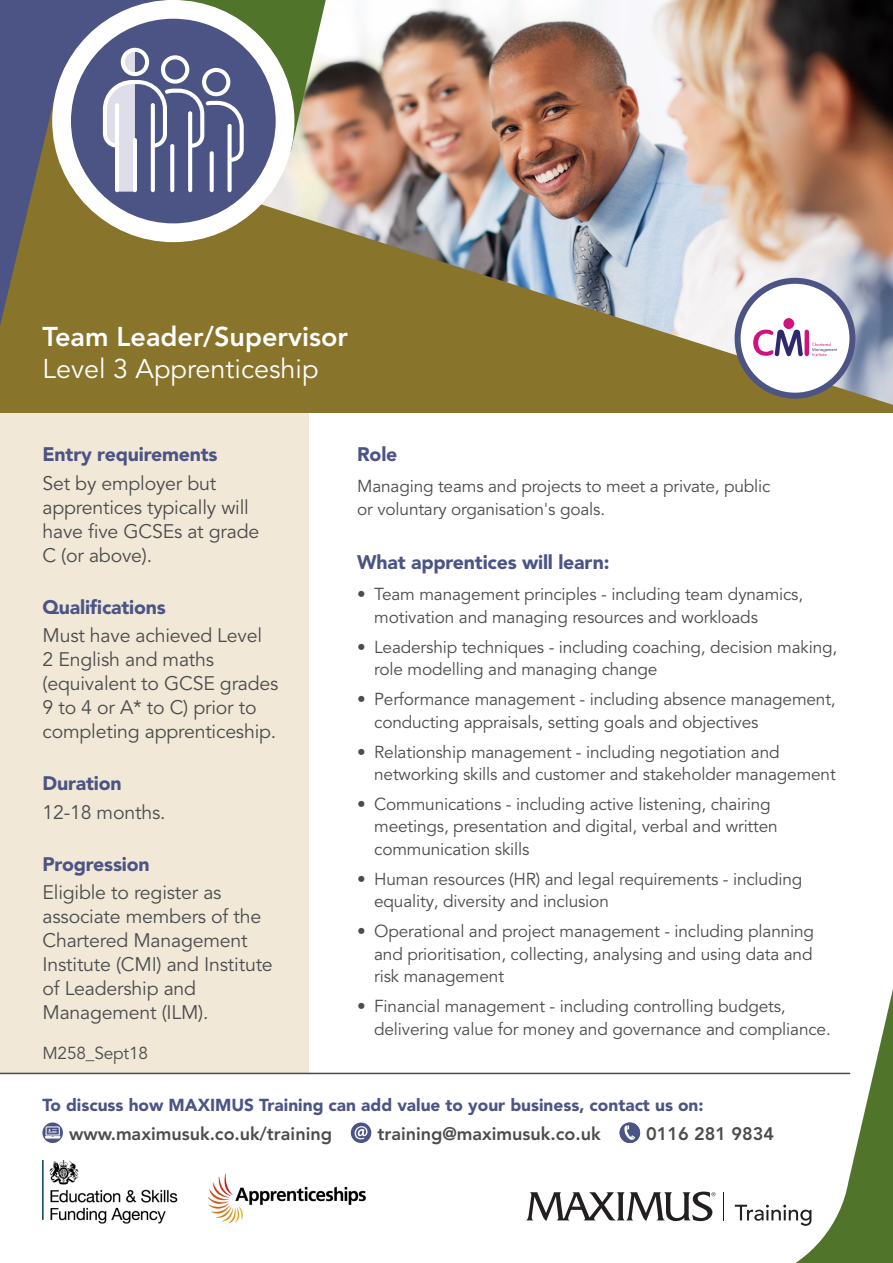
<style>
.page{position:relative;width:893px;height:1263px;background:#fff}
.page>*{position:absolute;margin:0;border:0;box-sizing:border-box;transform-origin:0 0}
.t1{font:800 27px "Avenir LT Pro";color:#fff}
.t2{font:27px "Avenir LT Pro";color:#fff}
.t3{font:19.5px/24px "Avenir LT Pro";letter-spacing:-.01em;color:#4b4c4d}
.t4{font:900 19.5px "Avenir LT Pro";letter-spacing:-.01em;color:#4c5486}
.t5{font:800 18px "Avenir LT Pro";color:#4b4c4d}
.t6{font:17.25px/22.5px "Avenir LT Pro";letter-spacing:-.01em;color:#4b4c4d}
.t7{font:900 17.25px "Avenir LT Pro";color:#4c5486}
</style>
<div class="page">
<svg style="left:735px;top:1205px;width:34px;height:16px"></svg>
<svg style="left:526px;top:1191px;width:189px;height:30px"></svg>
<svg style="left:723px;top:1192px;width:1px;height:29px"></svg>
<img style="left:208px;top:1173px;width:158px;height:51px">
<svg style="left:771px;top:989px;width:122px;height:274px"></svg>
<svg style="left:42px;top:1122px;width:21px;height:21px"></svg>
<svg style="left:45px;top:1126px;width:15px;height:12px"></svg>
<div style="left:351px;top:1122px;width:20px;height:21px;background:#4c5486;border-radius:50%"></div>
<svg style="left:354px;top:1126px;width:14px;height:13px"></svg>
<div style="left:620px;top:1122px;width:20px;height:21px;background:#4c5486;border-radius:50%"></div>
<svg style="left:624px;top:1125px;width:11px;height:15px"></svg>
<img style="left:43px;top:1161px;width:135px;height:63px">
<div style="left:0;top:412px;width:308px;height:661px;background:#f1e8d7"></div>
<div style="left:0;top:0;width:893px;height:412px;background:#89742c"></div>
<img style="left:192px;top:0;width:701px;height:405px">
<svg style="left:0;top:0;width:189px;height:325px"></svg>
<div style="left:53px;top:1px;width:241px;height:240px;background:#fff;border-radius:50%"></div>
<div style="left:71px;top:19px;width:205px;height:204px;background:#4c5486;border-radius:50%"></div>
<svg style="left:103px;top:0;width:223px;height:192px"></svg>
<hr style="left:0;top:1073px;width:850px;height:1px;background:#4b4c4d">
<div style="left:738px;top:281px;width:114px;height:115px;background:#fff;border-radius:50%"></div>
<div style="left:735px;top:278px;width:120px;height:121px;border:6px solid #4c5486;border-radius:50%"></div>
<hr style="left:805px;top:330px;width:4px;height:26px;background:#d0127c;border-radius:2px">
<svg style="left:753px;top:330px;width:50px;height:26px"></svg>
<div style="left:783px;top:318px;width:11px;height:11px;background:#d0127c;border-radius:50%"></div>
<svg style="left:812px;top:342px;width:25px;height:14px"></svg>
<p class="t1" style="left:43px;top:320px;width:307px">Team Leader/Supervisor</p>
<p class="t2" style="left:43px;top:353px;width:278px">Level 3 Apprenticeship</p>
<p class="t4" style="left:43px;top:443px;width:177px">Entry requirements</p>
<p class="t3" style="left:43px;top:471px;width:218px">Set by employer but apprentices typically will have five GCSEs at grade<br>C (or above).</p>
<p class="t4" style="left:43px;top:595px;width:125px">Qualifications</p>
<p class="t3" style="left:43px;top:624px;width:238px">Must have achieved Level<br>2 English and maths (equivalent to GCSE grades<br>9 to 4 or A* to C) prior to completing apprenticeship.</p>
<p class="t4" style="left:43px;top:772px;width:81px">Duration</p>
<p class="t3" style="left:43px;top:800px;width:125px">12-18 months.</p>
<p class="t4" style="left:43px;top:852px;width:109px">Progression</p>
<p class="t3" style="left:43px;top:881px;width:232px">Eligible to register as associate members of the<br>Chartered Management<br>Institute (CMI) and Institute of Leadership and<br>Management (ILM).</p>
<p class="t6" style="left:42px;top:1042px;width:107px">M258_Sept18</p>
<p class="t4" style="left:357px;top:443px;width:42px">Role</p>
<p class="t6" style="left:357px;top:475px;width:415px">Managing teams and projects to meet a private, public or voluntary organisation's goals.</p>
<p class="t4" style="left:357px;top:551px;width:254px">What apprentices will learn:</p>
<p class="t6" style="left:374px;top:583px;width:431px;text-indent:-17px">• Team management principles - including team dynamics, motivation and managing resources and workloads</p>
<p class="t6" style="left:374px;top:636px;width:465px;text-indent:-17px">• Leadership techniques - including coaching, decision making, role modelling and managing change</p>
<p class="t6" style="left:374px;top:688px;width:463px;text-indent:-17px">• Performance management - including absence management, conducting appraisals, setting goals and objectives</p>
<p class="t6" style="left:374px;top:741px;width:463px;text-indent:-17px">• Relationship management - including negotiation and networking skills and customer and stakeholder management</p>
<p class="t6" style="left:374px;top:793px;width:405px;text-indent:-17px">• Communications - including active listening, chairing meetings, presentation and digital, verbal and written communication skills</p>
<p class="t6" style="left:374px;top:868px;width:430px;text-indent:-17px">• Human resources (HR) and legal requirements - including equality, diversity and inclusion</p>
<p class="t6" style="left:374px;top:920px;width:441px;text-align:justify;text-indent:-17px">• Operational and project management - including planning and prioritisation, collecting, analysing and using data and risk management</p>
<p class="t6" style="left:374px;top:995px;width:458px;text-indent:-17px">• Financial management - including controlling budgets, delivering value for money and governance and compliance.</p>
<p class="t7" style="left:42px;top:1095px;width:663px">To discuss how MAXIMUS Training can add value to your business, contact us on:</p>
<p class="t5" style="left:69px;top:1123px;width:264px">www.maximusuk.co.uk/training</p>
<p class="t5" style="left:377px;top:1123px;width:225px">training@maximusuk.co.uk</p>
<p class="t5" style="left:646px;top:1123px;width:129px">0116 281 9834</p>
</div>
